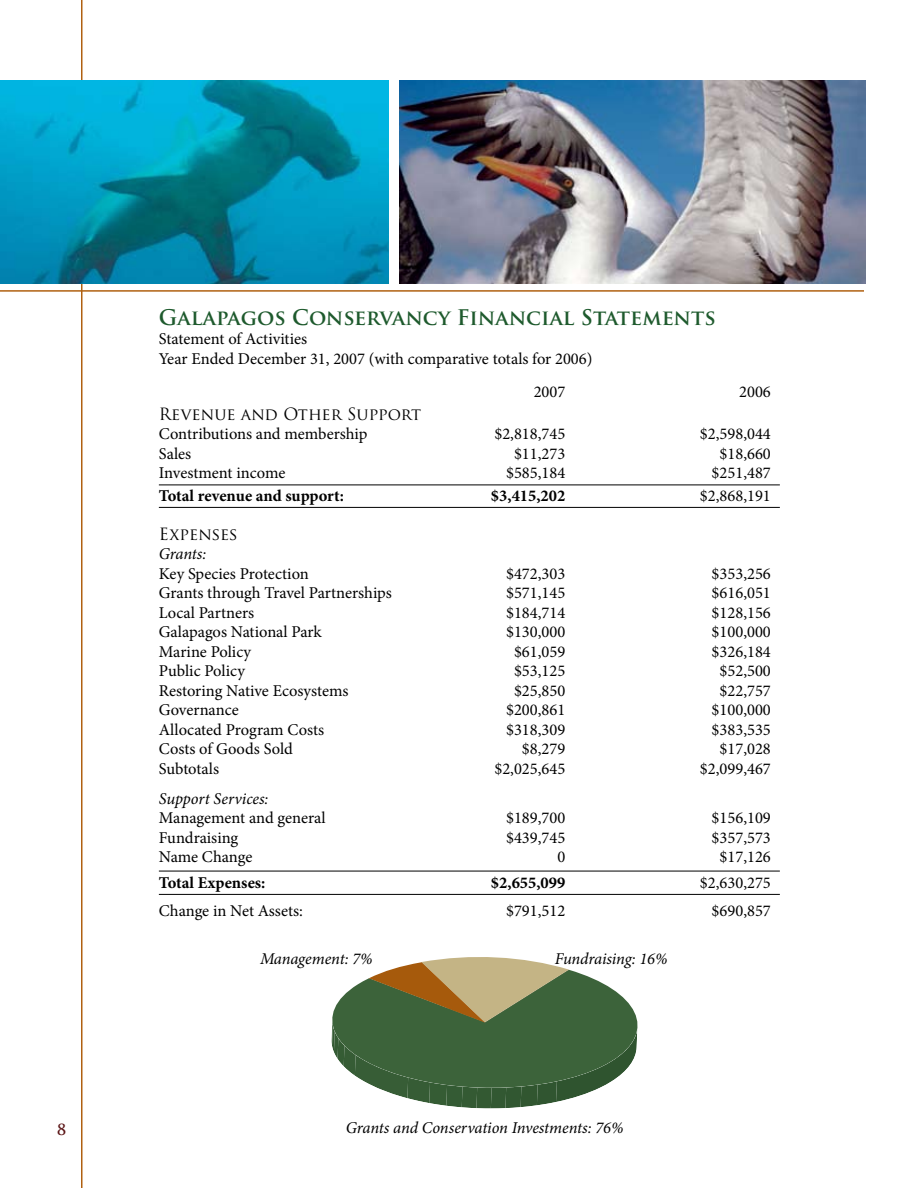
<style>
.page{position:relative;width:918px;height:1188px;background:#fff}
.page>*{position:absolute;margin:0;border:0;box-sizing:border-box;transform-origin:0 0}
.t1{font:700 21px "Trajan Pro";color:#1e5a2d}
.t2{font:16.5px/19.5px "Minion Pro";color:#000}
.t3{font:italic 16.5px "Minion Pro";letter-spacing:-.01em;color:#000}
.t4{font:700 16.5px "Minion Pro";color:#000}
.t5{font:16.5px "Trajan Pro";color:#000}
</style>
<div class="page">
<hr style="left:159px;top:485px;width:621px;height:1px;background:#000">
<hr style="left:159px;top:507px;width:621px;height:1px;background:#000">
<hr style="left:159px;top:871px;width:621px;height:1px;background:#000">
<hr style="left:159px;top:894px;width:621px;height:1px;background:#000">
<hr style="left:81px;top:0;width:1px;height:1188px;background:#b06010">
<svg style="left:332px;top:957px;width:306px;height:151px"></svg>
<hr style="left:0;top:290px;width:864px;height:2px;background:#b06010">
<img style="left:0;top:81px;width:389px;height:202px">
<img style="left:400px;top:81px;width:466px;height:202px">
<p class="t1" style="left:159px;top:304px;width:558px">Galapagos Conservancy Financial Statements</p>
<p class="t2" style="left:159px;top:329px;width:435px">Statement of Activities<br>Year Ended December 31, 2007 (with comparative totals for 2006)</p>
<p class="t2" style="left:534px;top:382px;width:33px">2007</p>
<p class="t2" style="left:739px;top:382px;width:33px">2006</p>
<p class="t5" style="left:159px;top:403px;width:264px">Revenue and Other Support</p>
<p class="t2" style="left:159px;top:424px;width:210px">Contributions and membership</p>
<p class="t2" style="left:494px;top:424px;width:72px">$2,818,745</p>
<p class="t2" style="left:700px;top:424px;width:72px">$2,598,044</p>
<p class="t2" style="left:159px;top:444px;width:34px">Sales</p>
<p class="t2" style="left:514px;top:444px;width:53px">$11,273</p>
<p class="t2" style="left:720px;top:444px;width:53px">$18,660</p>
<p class="t2" style="left:159px;top:463px;width:128px">Investment income</p>
<p class="t2" style="left:506px;top:463px;width:61px">$585,184</p>
<p class="t2" style="left:712px;top:463px;width:61px">$251,487</p>
<p class="t4" style="left:159px;top:484px;width:187px">Total revenue and support:</p>
<p class="t4" style="left:491px;top:484px;width:76px">$3,415,202</p>
<p class="t2" style="left:700px;top:486px;width:72px">$2,868,191</p>
<p class="t5" style="left:159px;top:523px;width:81px">Expenses</p>
<p class="t3" style="left:159px;top:543px;width:49px">Grants:</p>
<p class="t2" style="left:159px;top:564px;width:152px">Key Species Protection</p>
<p class="t2" style="left:506px;top:564px;width:61px">$472,303</p>
<p class="t2" style="left:712px;top:564px;width:61px">$353,256</p>
<p class="t2" style="left:159px;top:583px;width:235px">Grants through Travel Partnerships</p>
<p class="t2" style="left:506px;top:583px;width:61px">$571,145</p>
<p class="t2" style="left:712px;top:583px;width:61px">$616,051</p>
<p class="t2" style="left:159px;top:603px;width:97px">Local Partners</p>
<p class="t2" style="left:506px;top:603px;width:61px">$184,714</p>
<p class="t2" style="left:712px;top:603px;width:61px">$128,156</p>
<p class="t2" style="left:159px;top:622px;width:164px">Galapagos National Park</p>
<p class="t2" style="left:506px;top:622px;width:61px">$130,000</p>
<p class="t2" style="left:712px;top:622px;width:61px">$100,000</p>
<p class="t2" style="left:159px;top:642px;width:94px">Marine Policy</p>
<p class="t2" style="left:514px;top:642px;width:53px">$61,059</p>
<p class="t2" style="left:712px;top:642px;width:61px">$326,184</p>
<p class="t2" style="left:159px;top:661px;width:88px">Public Policy</p>
<p class="t2" style="left:514px;top:661px;width:53px">$53,125</p>
<p class="t2" style="left:720px;top:661px;width:53px">$52,500</p>
<p class="t2" style="left:159px;top:681px;width:191px">Restoring Native Ecosystems</p>
<p class="t2" style="left:514px;top:681px;width:53px">$25,850</p>
<p class="t2" style="left:720px;top:681px;width:53px">$22,757</p>
<p class="t2" style="left:159px;top:700px;width:81px">Governance</p>
<p class="t2" style="left:506px;top:700px;width:61px">$200,861</p>
<p class="t2" style="left:712px;top:700px;width:61px">$100,000</p>
<p class="t2" style="left:159px;top:720px;width:167px">Allocated Program Costs</p>
<p class="t2" style="left:506px;top:720px;width:61px">$318,309</p>
<p class="t2" style="left:712px;top:720px;width:61px">$383,535</p>
<p class="t2" style="left:159px;top:739px;width:136px">Costs of Goods Sold</p>
<p class="t2" style="left:522px;top:739px;width:45px">$8,279</p>
<p class="t2" style="left:720px;top:739px;width:53px">$17,028</p>
<p class="t2" style="left:159px;top:759px;width:62px">Subtotals</p>
<p class="t2" style="left:494px;top:759px;width:72px">$2,025,645</p>
<p class="t2" style="left:700px;top:759px;width:72px">$2,099,467</p>
<p class="t3" style="left:159px;top:787px;width:111px">Support Services:</p>
<p class="t2" style="left:159px;top:808px;width:168px">Management and general</p>
<p class="t2" style="left:506px;top:808px;width:61px">$189,700</p>
<p class="t2" style="left:712px;top:808px;width:61px">$156,109</p>
<p class="t2" style="left:159px;top:828px;width:81px">Fundraising</p>
<p class="t2" style="left:506px;top:828px;width:61px">$439,745</p>
<p class="t2" style="left:712px;top:828px;width:61px">$357,573</p>
<p class="t2" style="left:159px;top:847px;width:95px">Name Change</p>
<p class="t2" style="left:557px;top:847px;width:9px">0</p>
<p class="t2" style="left:720px;top:847px;width:53px">$17,126</p>
<p class="t4" style="left:159px;top:871px;width:108px">Total Expenses:</p>
<p class="t4" style="left:491px;top:871px;width:76px">$2,655,099</p>
<p class="t2" style="left:700px;top:873px;width:72px">$2,630,275</p>
<p class="t2" style="left:159px;top:901px;width:146px">Change in Net Assets:</p>
<p class="t2" style="left:506px;top:901px;width:61px">$791,512</p>
<p class="t2" style="left:712px;top:901px;width:61px">$690,857</p>
<p class="t3" style="left:260px;top:947px;width:114px">Management: 7%</p>
<p class="t3" style="left:555px;top:947px;width:114px">Fundraising: 16%</p>
<p class="t3" style="left:346px;top:1117px;width:279px">Grants and Conservation Investments: 76%</p>
</div>
